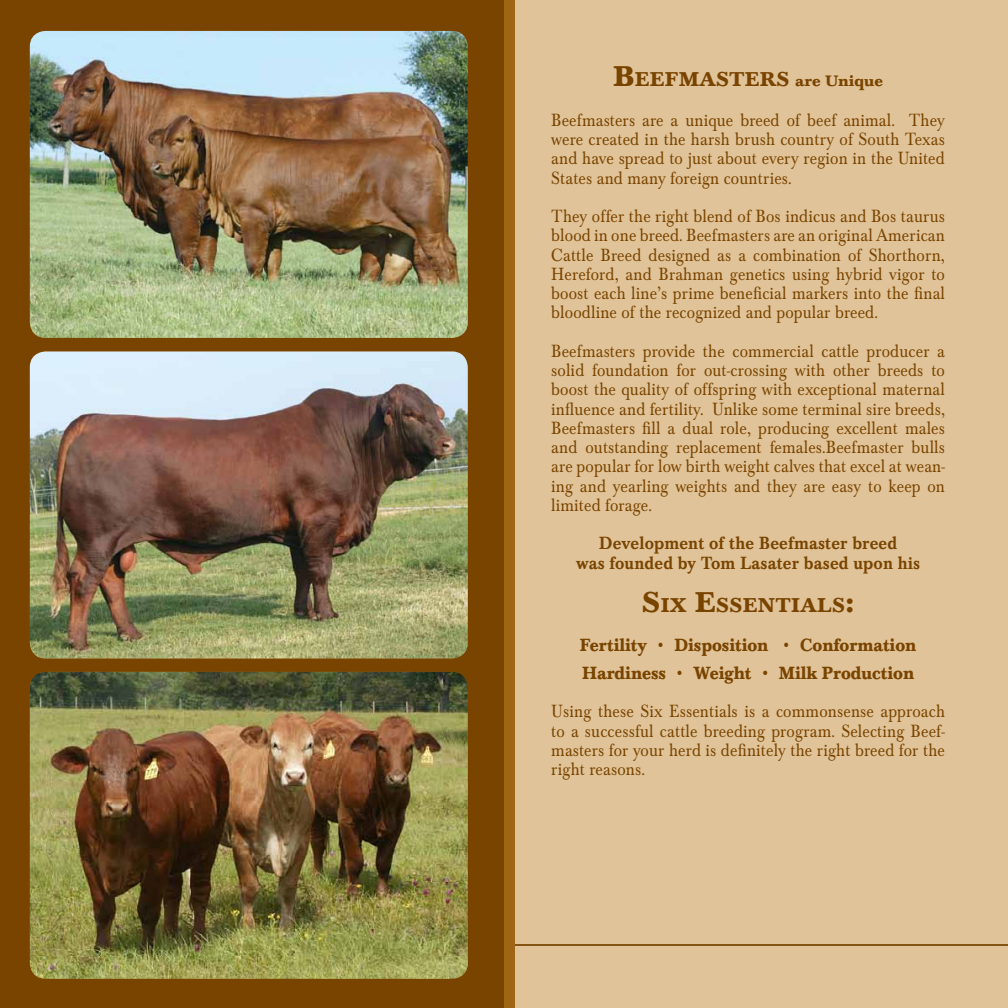
<style>
.page{position:relative;width:1008px;height:1008px;background:#e0c398}
.page>*{position:absolute;margin:0;border:0;box-sizing:border-box;transform-origin:0 0}
.t1{font:700 20.82px "Baskerville T";letter-spacing:.015em;color:#794400}
.t2{font:18.38px/19.2px "Baskerville T";letter-spacing:.01em;color:#794400;text-align:justify;scale:.9 1}
.t3{font:500 18.38px/19.2px "Baskerville T";letter-spacing:.01em;color:#794400;text-align:center;scale:.95 1}
.t4{font:700 18.38px/28px "Baskerville T";color:#794400;scale:.9 1}
.s1{font-size:29.75px}
.s2{font-size:15.75px}
</style>
<div class="page">
<hr style="left:502px;top:944px;width:506px;height:2px;background:#794400">
<div style="left:158px;top:0;width:356px;height:1008px;background:#9e6614"></div>
<div style="left:0;top:0;width:504px;height:1008px;background:#794400"></div>
<img style="left:30px;top:31px;width:438px;height:307px">
<img style="left:30px;top:352px;width:438px;height:306px">
<img style="left:30px;top:672px;width:438px;height:307px">
<p class="t1" style="left:613px;top:66px;width:272px"><span class="s1">B</span>EEFMASTERS <span class="s2">are Unique</span></p>
<p class="t2" style="left:551px;top:111px;width:439px">Beefmasters are a unique breed of beef animal. They were created in the harsh brush country of South Texas and have spread to just about every region in the United States and many foreign countries.</p>
<p class="t2" style="left:551px;top:207px;width:439px">They offer the right blend of Bos indicus and Bos taurus blood in one breed. Beefmasters are an original American Cattle Breed designed as a combination of Shorthorn, Hereford, and Brahman genetics using hybrid vigor to boost each line’s prime beneficial markers into the final bloodline of the recognized and popular breed.</p>
<p class="t2" style="left:551px;top:342px;width:439px">Beefmasters provide the commercial cattle producer a solid foundation for out-crossing with other breeds to boost the quality of offspring with exceptional maternal influence and fertility. Unlike some terminal sire breeds, Beefmasters fill a dual role, producing excellent males and outstanding replacement females.Beefmaster bulls are popular for low birth weight calves that excel at wean&shy;ing and yearling weights and they are easy to keep on limited forage.</p>
<p class="t3" style="left:576px;top:534px;width:364px">Development of the Beefmaster breed<br>was founded by Tom Lasater based upon his</p>
<p class="t1" style="left:642px;top:593px;width:214px"><span class="s1">S</span>IX <span class="s1">E</span>SSENTIALS<span class="s1">:</span></p>
<p class="t4" style="left:580px;top:631px;width:375px">Fertility • Disposition • Conformation<br>Hardiness • Weight • Milk Production</p>
<p class="t2" style="left:551px;top:702px;width:439px">Using these Six Essentials is a commonsense approach to a successful cattle breeding program. Selecting Beef&shy;masters for your herd is definitely the right breed for the right reasons.</p>
</div>
